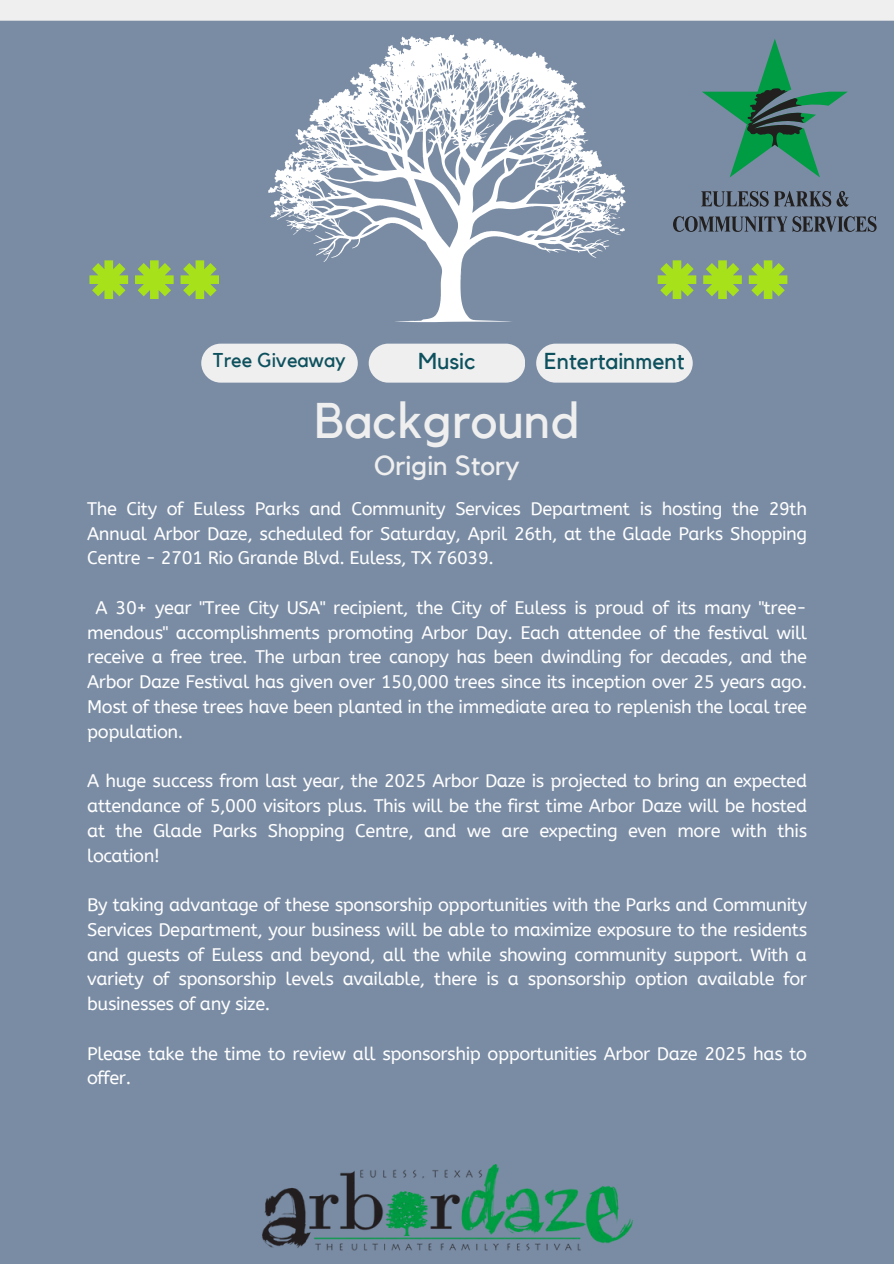
<style>
.page{position:relative;width:894px;height:1264px;background:#fff}
.page>*{position:absolute;margin:0;border:0;box-sizing:border-box;transform-origin:0 0}
.t1{font:49.95px "Kollektif";color:#efefef}
.t2{font:27.45px "Kollektif";color:#efefef}
.t3{font:22.95px "Kollektif";color:#0e515e}
.t4{font:19.95px "Kollektif";color:#0e515e}
.t5{font:18.15px/24.8px "A Bee Zee";letter-spacing:-.025em;color:#fff;text-align:justify}
</style>
<div class="page">
<div style="left:0;top:0;width:893px;height:1263px;background:#7a8ca4"></div>
<div style="left:201px;top:343px;width:156px;height:39px;background:#efefef;border-radius:19px"></div>
<div style="left:368px;top:343px;width:157px;height:39px;background:#efefef;border-radius:19px"></div>
<div style="left:536px;top:343px;width:156px;height:39px;background:#efefef;border-radius:19px"></div>
<svg style="left:657px;top:260px;width:39px;height:38px"></svg>
<svg style="left:703px;top:260px;width:38px;height:38px"></svg>
<svg style="left:748px;top:260px;width:38px;height:38px"></svg>
<svg style="left:89px;top:260px;width:39px;height:38px"></svg>
<svg style="left:135px;top:260px;width:39px;height:38px"></svg>
<svg style="left:180px;top:260px;width:39px;height:38px"></svg>
<div style="left:0;top:0;width:893px;height:21px;background:#efefef"></div>
<svg style="left:268px;top:35px;width:357px;height:287px"></svg>
<img style="left:262px;top:1164px;width:371px;height:87px">
<svg style="left:701px;top:191px;width:147px;height:16px"></svg>
<svg style="left:673px;top:216px;width:203px;height:16px"></svg>
<svg style="left:702px;top:39px;width:145px;height:138px"></svg>
<p class="t4" style="left:213px;top:350px;width:134px">Tree Giveaway</p>
<p class="t3" style="left:418px;top:350px;width:59px">Music</p>
<p class="t3" style="left:544px;top:350px;width:142px">Entertainment</p>
<p class="t1" style="left:314px;top:397px;width:266px">Background</p>
<p class="t2" style="left:374px;top:452px;width:147px">Origin Story</p>
<p class="t5" style="left:87px;top:496px;width:721px">The City of Euless Parks and Community Services Department is hosting the 29th Annual Arbor Daze, scheduled for Saturday, April 26th, at the Glade Parks Shopping Centre - 2701 Rio Grande Blvd. Euless, TX 76039.</p>
<p class="t5" style="left:87px;top:595px;width:721px;text-indent:8px">A 30+ year "Tree City USA" recipient, the City of Euless is proud of its many "tree&shy;mendous" accomplishments promoting Arbor Day. Each attendee of the festival will receive a free tree. The urban tree canopy has been dwindling for decades, and the Arbor Daze Festival has given over 150,000 trees since its inception over 25 years ago.<br>Most of these trees have been planted in the immediate area to replenish the local tree population.</p>
<p class="t5" style="left:87px;top:769px;width:721px">A huge success from last year, the 2025 Arbor Daze is projected to bring an expected attendance of 5,000 visitors plus. This will be the first time Arbor Daze will be hosted at the Glade Parks Shopping Centre, and we are expecting even more with this location!</p>
<h2 class="t5" style="left:87px;top:892px;width:721px">By taking advantage of these sponsorship opportunities with the Parks and Community Services Department, your business will be able to maximize exposure to the residents and guests of Euless and beyond, all the while showing community support. With a variety of sponsorship levels available, there is a sponsorship option available for businesses of any size.</h2>
<p class="t5" style="left:87px;top:1041px;width:721px">Please take the time to review all sponsorship opportunities Arbor Daze 2025 has to offer.</p>
</div>
